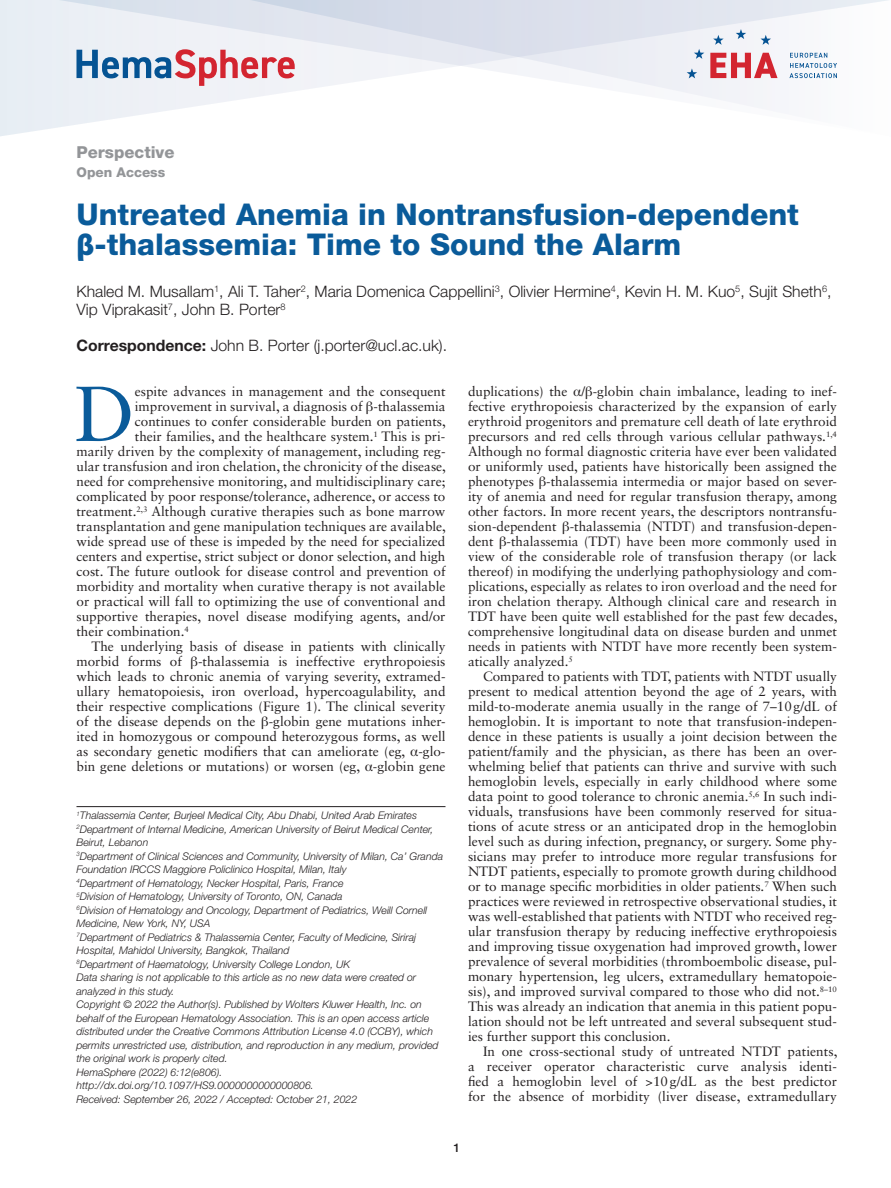
<style>
.page{position:relative;width:891px;height:1188px;background:#fff}
.page>*{position:absolute;margin:0;border:0;box-sizing:border-box;transform-origin:0 0}
.t1{font:78px "Sabon LT Std";color:#0a5b9a}
.t2{font:800 30px/30px "Helvetica Neue LT Std";color:#0a5b9a}
.t3{font:800 16.5px "Helvetica Neue LT Std";color:#939598}
.t4{font:300 15.75px/18px "Helvetica Neue LT Std";color:#231f20}
.t5{font:13.5px/15px "Sabon LT Std";color:#231f20;text-align:justify}
.t6{font:800 13.5px "Helvetica Neue LT Std";color:#939598}
.t7{font:500 12px "Helvetica Neue LT Std";color:#231f20}
.t8{font:italic 300 10.5px/13.5px "Helvetica Neue LT Std";color:#231f20}
.s1{font-family:"Myriad Pro";font-weight:900}
.s2{font-weight:700}
.s3{font-family:"Gandhari Unicode"}
</style>
<div class="page">
<div style="left:1px;top:0;width:58px;height:136px;background:#e8eef4"></div>
<svg style="left:59px;top:0;width:829px;height:127px"></svg>
<svg style="left:0;top:0;width:1px;height:136px"></svg>
<svg style="left:710px;top:53px;width:68px;height:25px"></svg>
<svg style="left:789px;top:53px;width:48px;height:25px"></svg>
<svg style="left:761px;top:35px;width:10px;height:10px"></svg>
<svg style="left:713px;top:35px;width:11px;height:10px"></svg>
<svg style="left:736px;top:29px;width:10px;height:10px"></svg>
<svg style="left:694px;top:49px;width:10px;height:10px"></svg>
<svg style="left:687px;top:68px;width:10px;height:10px"></svg>
<svg style="left:76px;top:49px;width:219px;height:37px"></svg>
<hr style="left:76px;top:806px;width:370px;height:1px;background:#231f20">
<p class="t3" style="left:76px;top:142px;width:100px">Perspective</p>
<p class="t6" style="left:76px;top:164px;width:90px">Open Access</p>
<h2 class="t2" style="left:76px;top:199px;width:724px">Untreated Anemia in Nontransfusion-dependent <span class="s1">β</span>-thalassemia: Time to Sound the Alarm</h2>
<p class="t4" style="left:76px;top:282px;width:757px">Khaled M. Musallam<sup>1</sup>, Ali T. Taher<sup>2</sup>, Maria Domenica Cappellini<sup>3</sup>, Olivier Hermine<sup>4</sup>, Kevin H. M. Kuo<sup>5</sup>, Sujit Sheth<sup>6</sup>,<br>Vip Viprakasit<sup>7</sup>, John B. Porter<sup>8</sup></p>
<p class="t4" style="left:76px;top:336px;width:372px"><span class="s2">Correspondence:</span> John B. Porter (j.porter@ucl.ac.uk).</p>
<h1 class="t1" style="left:74px;top:367px;width:62px">D</h1>
<p class="t5" style="left:135px;top:384px;width:312px">espite advances in management and the consequent</p>
<p class="t5" style="left:468px;top:384px;width:371px">duplications) the <span class="s3">α</span>/<span class="s3">β</span>-globin chain imbalance, leading to inef&shy;fective erythropoiesis characterized by the expansion of early erythroid progenitors and premature cell death of late erythroid precursors and red cells through various cellular pathways.<sup>1,4<br></sup>Although no formal diagnostic criteria have ever been validated or uniformly used, patients have historically been assigned the phenotypes <span class="s3">β</span>-thalassemia intermedia or major based on sever&shy;ity of anemia and need for regular transfusion therapy, among other factors. In more recent years, the descriptors nontransfu&shy;sion-dependent <span class="s3">β</span>-thalassemia (NTDT) and transfusion-depen&shy;dent <span class="s3">β</span>-thalassemia (TDT) have been more commonly used in view of the considerable role of transfusion therapy (or lack thereof) in modifying the underlying pathophysiology and com&shy;plications, especially as relates to iron overload and the need for iron chelation therapy. Although clinical care and research in TDT have been quite well established for the past few decades, comprehensive longitudinal data on disease burden and unmet needs in patients with NTDT have more recently been system&shy;atically analyzed.<sup>5</sup></p>
<p class="t5" style="left:468px;top:669px;width:371px;text-indent:15px">Compared to patients with TDT, patients with NTDT usually present to medical attention beyond the age of 2 years, with mild-to-moderate anemia usually in the range of 7–10g/dL of hemoglobin. It is important to note that transfusion-indepen&shy;dence in these patients is usually a joint decision between the patient/family and the physician, as there has been an over&shy;whelming belief that patients can thrive and survive with such hemoglobin levels, especially in early childhood where some data point to good tolerance to chronic anemia.<sup>5,6</sup> In such indi&shy;viduals, transfusions have been commonly reserved for situa&shy;tions of acute stress or an anticipated drop in the hemoglobin level such as during infection, pregnancy, or surgery. Some phy&shy;sicians may prefer to introduce more regular transfusions for NTDT patients, especially to promote growth during childhood or to manage specific morbidities in older patients.<sup>7</sup> When such practices were reviewed in retrospective observational studies, it was well-established that patients with NTDT who received reg&shy;ular transfusion therapy by reducing ineffective erythropoiesis and improving tissue oxygenation had improved growth, lower prevalence of several morbidities (thromboembolic disease, pul&shy;monary hypertension, leg ulcers, extramedullary hematopoie&shy;sis), and improved survival compared to those who did not.<sup>8–10<br></sup>This was already an indication that anemia in this patient popu&shy;lation should not be left untreated and several subsequent stud&shy;ies further support this conclusion.</p>
<p class="t5" style="left:468px;top:1044px;width:371px;text-indent:15px">In one cross-sectional study of untreated NTDT patients, a receiver operator characteristic curve analysis identi&shy;fied a hemoglobin level of &gt;10g/dL as the best predictor for the absence of morbidity (liver disease, extramedullary</p>
<p class="t5" style="left:135px;top:399px;width:312px">improvement in survival, a diagnosis of <span class="s3">β</span>-thalassemia</p>
<p class="t5" style="left:135px;top:414px;width:313px">continues to confer considerable burden on patients,</p>
<p class="t5" style="left:135px;top:429px;width:312px">their families, and the healthcare system.<sup>1</sup> This is pri-</p>
<p class="t5" style="left:76px;top:444px;width:371px">marily driven by the complexity of management, including reg-</p>
<p class="t5" style="left:76px;top:459px;width:371px">ular transfusion and iron chelation, the chronicity of the disease,</p>
<p class="t5" style="left:76px;top:474px;width:370px">need for comprehensive monitoring, and multidisciplinary care;</p>
<p class="t5" style="left:76px;top:489px;width:371px">complicated by poor response/tolerance, adherence, or access to</p>
<p class="t5" style="left:76px;top:504px;width:370px">treatment.<sup>2,3</sup> Although curative therapies such as bone marrow</p>
<p class="t5" style="left:77px;top:519px;width:371px">transplantation and gene manipulation techniques are available,</p>
<p class="t5" style="left:77px;top:534px;width:370px">wide spread use of these is impeded by the need for specialized</p>
<p class="t5" style="left:77px;top:549px;width:370px">centers and expertise, strict subject or donor selection, and high</p>
<p class="t5" style="left:77px;top:564px;width:371px">cost. The future outlook for disease control and prevention of</p>
<p class="t5" style="left:77px;top:579px;width:370px">morbidity and mortality when curative therapy is not available</p>
<p class="t5" style="left:77px;top:594px;width:371px">or practical will fall to optimizing the use of conventional and</p>
<p class="t5" style="left:77px;top:609px;width:371px">supportive therapies, novel disease modifying agents, and/or</p>
<p class="t5" style="left:77px;top:624px;width:114px">their combination.<sup>4</sup></p>
<p class="t5" style="left:92px;top:639px;width:356px">The underlying basis of disease in patients with clinically</p>
<p class="t5" style="left:77px;top:654px;width:370px">morbid forms of <span class="s3">β</span>-thalassemia is ineffective erythropoiesis</p>
<p class="t5" style="left:77px;top:669px;width:371px">which leads to chronic anemia of varying severity, extramed-</p>
<p class="t5" style="left:77px;top:684px;width:371px">ullary hematopoiesis, iron overload, hypercoagulability, and</p>
<p class="t5" style="left:77px;top:699px;width:370px">their respective complications (Figure 1). The clinical severity</p>
<p class="t5" style="left:77px;top:714px;width:370px">of the disease depends on the <span class="s3">β</span>-globin gene mutations inher-</p>
<p class="t5" style="left:77px;top:729px;width:371px">ited in homozygous or compound heterozygous forms, as well</p>
<p class="t5" style="left:77px;top:744px;width:370px">as secondary genetic modifiers that can ameliorate (eg, <span class="s3">α</span>-glo-</p>
<p class="t5" style="left:77px;top:759px;width:371px">bin gene deletions or mutations) or worsen (eg, <span class="s3">α</span>-globin gene</p>
<p class="t8" style="left:76px;top:808px;width:368px"><sup>1</sup>Thalassemia Center, Burjeel Medical City, Abu Dhabi, United Arab Emirates <sup>2</sup>Department of Internal Medicine, American University of Beirut Medical Center, Beirut, Lebanon<br><sup>3</sup>Department of Clinical Sciences and Community, University of Milan, Ca’ Granda Foundation IRCCS Maggiore Policlinico Hospital, Milan, Italy<br><sup>4</sup>Department of Hematology, Necker Hospital, Paris, France<br><sup>5</sup>Division of Hematology, University of Toronto, ON, Canada<br><sup>6</sup>Division of Hematology and Oncology, Department of Pediatrics, Weill Cornell Medicine, New York, NY, USA<br><sup>7</sup>Department of Pediatrics &amp; Thalassemia Center, Faculty of Medicine, Siriraj Hospital, Mahidol University, Bangkok, Thailand<br><sup>8</sup>Department of Haematology, University College London, UK<br>Data sharing is not applicable to this article as no new data were created or analyzed in this study.<br>Copyright © 2022 the Author(s). Published by Wolters Kluwer Health, Inc. on behalf of the European Hematology Association. This is an open access article distributed under the Creative Commons Attribution License 4.0 (CCBY), which permits unrestricted use, distribution, and reproduction in any medium, provided the original work is properly cited.<br>HemaSphere (2022) 6:12(e806). http://dx.doi.org/10.1097/HS9.0000000000000806.<br>Received: September 26, 2022 / Accepted: October 21, 2022</p>
<p class="t7" style="left:453px;top:1140px;width:8px">1</p>
</div>
